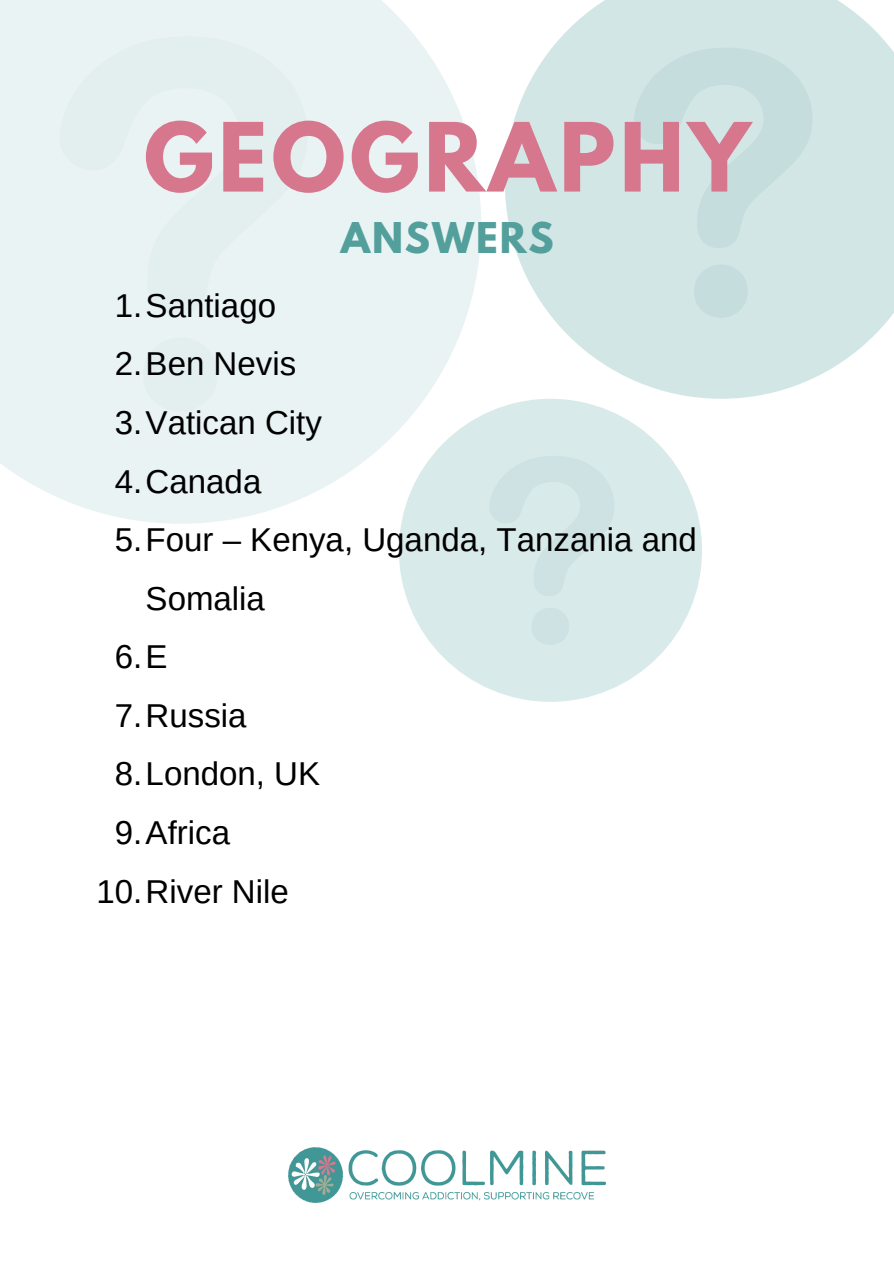
<style>
.page{position:relative;width:894px;height:1264px;background:#fff}
.page>*{position:absolute;margin:0;border:0;box-sizing:border-box;transform-origin:0 0}
.t1{font:700 84.45px "League Spartan";letter-spacing:.05em;color:#d7778e}
.t2{font:700 37.5px "League Spartan";letter-spacing:.05em;color:#529f9c}
.t3{font:33px/58.5px "Arimo";color:#000}
</style>
<div class="page">
<svg style="left:0;top:0;width:481px;height:524px;fill:#e9f3f3"></svg>
<div style="left:60px;top:36px;width:247px;height:375px;background:#e9f3f3"></div>
<svg style="left:505px;top:0;width:388px;height:399px;fill:#d2e6e6"></svg>
<svg style="left:633px;top:48px;width:179px;height:270px;fill:#d2e6e6"></svg>
<div style="left:399px;top:399px;width:302px;height:302px;background:#d9eaea;border-radius:50%"></div>
<img style="left:288px;top:1147px;width:317px;height:55px">
<p class="t1" style="left:144px;top:115px;width:607px">GEOGRAPHY</p>
<p class="t2" style="left:340px;top:219px;width:214px">ANSWERS</p>
<p class="t3" style="left:115px;top:276px;width:163px">1.Santiago</p>
<p class="t3" style="left:115px;top:335px;width:183px">2.Ben Nevis</p>
<p class="t3" style="left:115px;top:393px;width:208px">3.Vatican City</p>
<p class="t3" style="left:115px;top:452px;width:148px">4.Canada</p>
<p class="t3" style="left:146px;top:510px;width:552px;text-indent:-31px">5.Four – Kenya, Uganda, Tanzania and<br>Somalia</p>
<p class="t3" style="left:115px;top:627px;width:54px">6.E</p>
<p class="t3" style="left:115px;top:686px;width:133px">7.Russia</p>
<p class="t3" style="left:115px;top:744px;width:207px">8.London, UK</p>
<p class="t3" style="left:115px;top:803px;width:117px">9.Africa</p>
<p class="t3" style="left:96px;top:861px;width:194px">10.River Nile</p>
</div>
